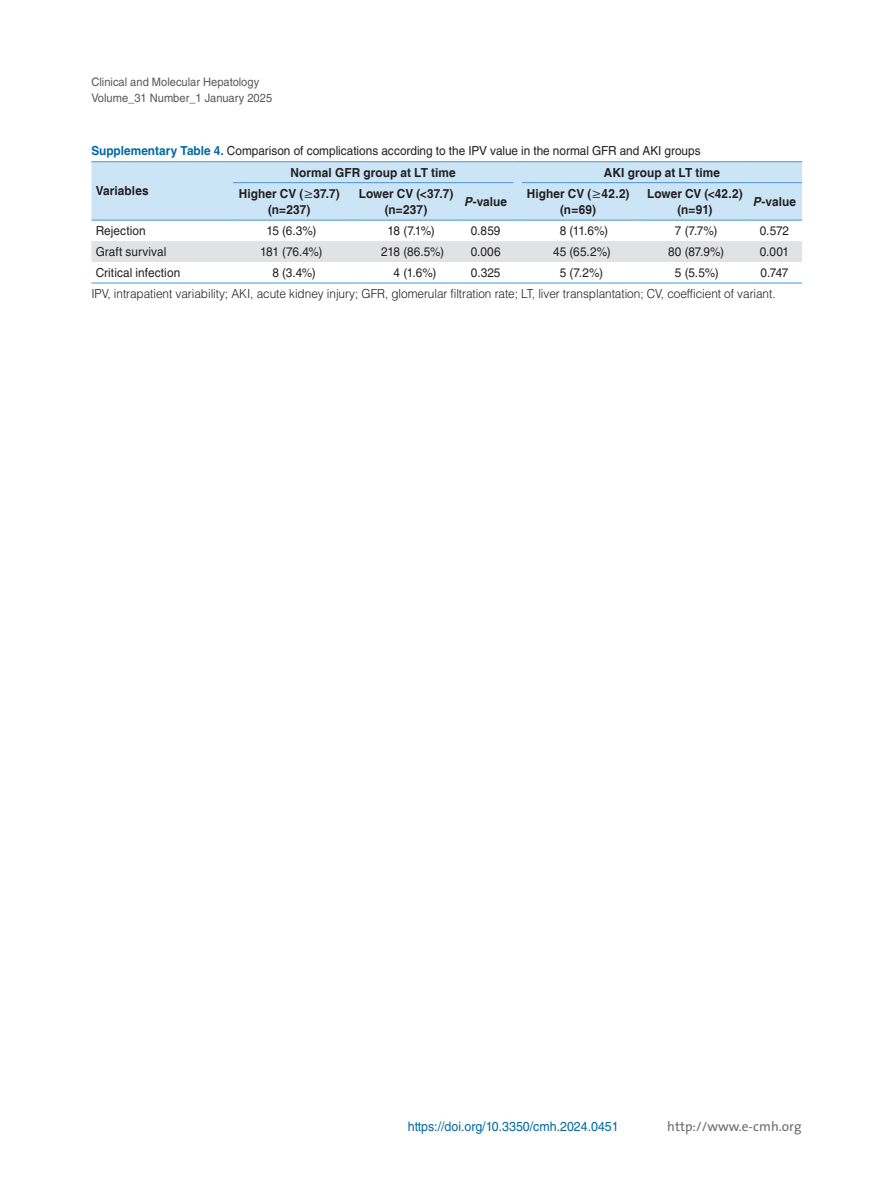
<style>
.page{position:relative;width:893px;height:1191px;background:#fff}
.page>*{position:absolute;margin:0;border:0;box-sizing:border-box;transform-origin:0 0}
.t1{font:13.5px "The Sans";color:#6c6d70}
.t2{font:13.05px "Helvetica LT Std";color:#0168a1;scale:.95 1}
.t3{font:12.45px "Helvetica LT Std";color:#231f20;scale:.95 1}
.t4{font:700 12.45px/16.5px "Helvetica";letter-spacing:.01em;color:#231f20;text-align:center;scale:.95 1}
.t5{font:300 12.45px "Helvetica LT Std";letter-spacing:-.005em;color:#231f20;scale:.95 1}
.t6{font:11.7px/15.8px "Helvetica LT Std";color:#57585a;scale:.95 1}
.s1{font-weight:700;color:#0168a1}
.s2{font-style:italic}
</style>
<div class="page">
<div style="left:91px;top:241px;width:711px;height:21px;background:#e1e2e4"></div>
<svg style="left:91px;top:161px;width:711px;height:60px;background:#c5e1f5"></svg>
<hr style="left:643px;top:220px;width:104px;height:1px;background:#4895d0">
<hr style="left:747px;top:220px;width:55px;height:1px;background:#4895d0">
<hr style="left:91px;top:283px;width:142px;height:1px;background:#4895d0">
<hr style="left:233px;top:283px;width:113px;height:1px;background:#4895d0">
<hr style="left:354px;top:283px;width:104px;height:1px;background:#4895d0">
<hr style="left:458px;top:283px;width:55px;height:1px;background:#4895d0">
<hr style="left:522px;top:283px;width:112px;height:1px;background:#4895d0">
<hr style="left:643px;top:283px;width:104px;height:1px;background:#4895d0">
<hr style="left:747px;top:283px;width:55px;height:1px;background:#4895d0">
<p class="t6" style="left:91px;top:74px;width:192px">Clinical and Molecular Hepatology<br>Volume_31 Number_1 January 2025</p>
<p class="t3" style="left:91px;top:143px;width:643px"><span class="s1">Supplementary Table 4.</span> Comparison of complications according to the IPV value in the normal GFR and AKI groups</p>
<p class="t4" style="left:96px;top:183px;width:57px">Variables</p>
<p class="t4" style="left:291px;top:165px;width:175px">Normal GFR group at LT time</p>
<p class="t4" style="left:604px;top:165px;width:124px">AKI group at LT time</p>
<p class="t4" style="left:239px;top:186px;width:108px">Higher CV (≥37.7) (n=237)</p>
<p class="t4" style="left:359px;top:186px;width:101px">Lower CV (&lt;37.7) (n=237)</p>
<p class="t4" style="left:464px;top:194px;width:47px"><span class="s2">P</span>-value</p>
<p class="t4" style="left:527px;top:186px;width:110px">Higher CV (≥42.2) (n=69)</p>
<p class="t4" style="left:647px;top:186px;width:102px">Lower CV (&lt;42.2) (n=91)</p>
<p class="t4" style="left:753px;top:194px;width:47px"><span class="s2">P</span>-value</p>
<p class="t3" style="left:96px;top:223px;width:54px">Rejection</p>
<p class="t3" style="left:266px;top:223px;width:54px">15 (6.3%)</p>
<p class="t3" style="left:388px;top:223px;width:51px">18 (7.1%)</p>
<p class="t3" style="left:471px;top:223px;width:33px">0.859</p>
<p class="t3" style="left:560px;top:223px;width:52px">8 (11.6%)</p>
<p class="t3" style="left:675px;top:223px;width:46px">7 (7.7%)</p>
<p class="t3" style="left:760px;top:223px;width:33px">0.572</p>
<p class="t3" style="left:96px;top:244px;width:76px">Graft survival</p>
<p class="t3" style="left:260px;top:244px;width:67px">181 (76.4%)</p>
<p class="t3" style="left:381px;top:244px;width:68px">218 (86.5%)</p>
<p class="t3" style="left:471px;top:244px;width:33px">0.006</p>
<p class="t3" style="left:553px;top:244px;width:62px">45 (65.2%)</p>
<p class="t3" style="left:668px;top:244px;width:60px">80 (87.9%)</p>
<p class="t3" style="left:760px;top:244px;width:32px">0.001</p>
<p class="t3" style="left:96px;top:265px;width:91px">Critical infection</p>
<p class="t3" style="left:273px;top:265px;width:47px">8 (3.4%)</p>
<p class="t3" style="left:394px;top:265px;width:46px">4 (1.6%)</p>
<p class="t3" style="left:471px;top:265px;width:33px">0.325</p>
<p class="t3" style="left:560px;top:265px;width:47px">5 (7.2%)</p>
<p class="t3" style="left:675px;top:265px;width:47px">5 (5.5%)</p>
<p class="t3" style="left:761px;top:265px;width:31px">0.747</p>
<p class="t5" style="left:91px;top:286px;width:722px">IPV, intrapatient variability; AKI, acute kidney injury; GFR, glomerular filtration rate; LT, liver transplantation; CV, coefficient of variant.</p>
<p class="t2" style="left:408px;top:1118px;width:223px">https://doi.org/10.3350/cmh.2024.0451</p>
<p class="t1" style="left:667px;top:1115px;width:136px">http://www.e-cmh.org</p>
</div>
